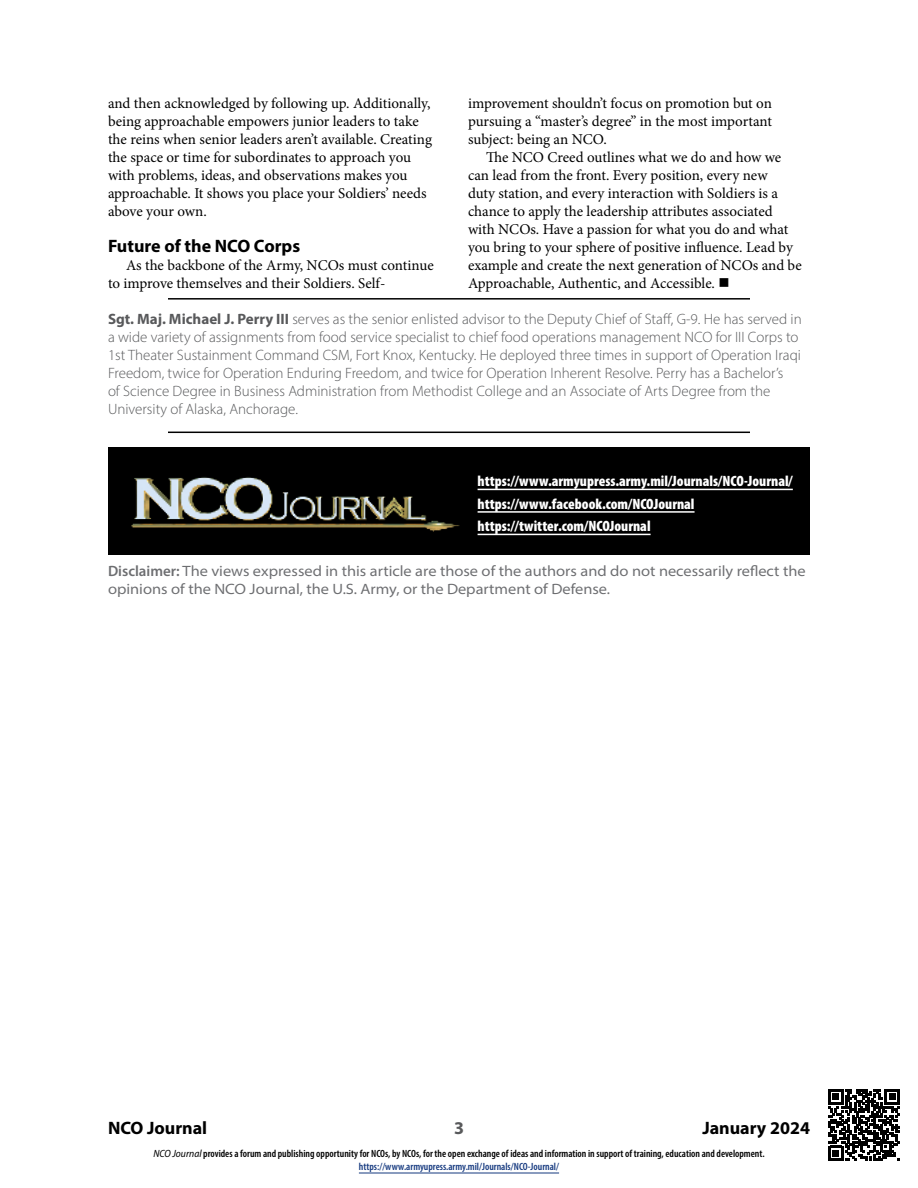
<style>
.page{position:relative;width:918px;height:1188px;background:#fff}
.page>*{position:absolute;margin:0;border:0;box-sizing:border-box;transform-origin:0 0}
.subhead{font:700 18px "Myriad Pro";color:#000}
.t1{font:700 18px "Myriad Pro";color:#58595b}
.body{font:15px/18px "Minion Pro";letter-spacing:-.005em;color:#000}
.biography{font:300 15px/18px "Myriad Pro";color:#58595b}
.disclaimer{font:semi-expanded 15px/18px "Myriad Pro";color:#6d6e71}
.t2{font:900 condensed 15px/22.5px "Myriad Pro";color:#fff}
.t3{font:600 condensed 10.5px/13.5px "Myriad Pro";color:#000;text-align:center}
.s1{font-weight:700}
.s2{font-weight:600;font-stretch:normal}
.s3{font-weight:400;font-style:italic;font-stretch:semi-condensed}
.s4{color:#15397f}
</style>
<div class="page">
<hr style="left:359px;top:1173px;width:200px;height:1px;background:#15397f">
<hr style="left:168px;top:298px;width:582px;height:2px;background:#000">
<hr style="left:168px;top:432px;width:582px;height:1px;background:#000">
<div style="left:108px;top:447px;width:702px;height:108px;background:#000"></div>
<hr style="left:478px;top:489px;width:315px;height:1px;background:#fff">
<hr style="left:478px;top:511px;width:217px;height:2px;background:#fff">
<hr style="left:478px;top:534px;width:173px;height:1px;background:#fff">
<img style="left:131px;top:477px;width:329px;height:55px">
<svg style="left:828px;top:1089px;width:72px;height:72px"></svg>
<p class="body" style="left:108px;top:94px;width:326px">and then acknowledged by following up. Additionally, being approachable empowers junior leaders to take the reins when senior leaders aren’t available. Creating the space or time for subordinates to approach you with problems, ideas, and observations makes you approachable. It shows you place your Soldiers’ needs above your own.</p>
<h3 class="subhead" style="left:108px;top:234px;width:194px">Future of the NCO Corps</h3>
<p class="body" style="left:108px;top:256px;width:327px;text-indent:18px">As the backbone of the Army, NCOs must continue to improve themselves and their Soldiers. Self-</p>
<p class="body" style="left:468px;top:94px;width:306px;text-align:justify">improvement shouldn’t focus on promotion but on pursuing a “master’s degree” in the most important subject: being an NCO.</p>
<p class="body" style="left:468px;top:148px;width:335px;text-indent:18px">The NCO Creed outlines what we do and how we can lead from the front. Every position, every new<br>duty station, and every interaction with Soldiers is a chance to apply the leadership attributes associated with NCOs. Have a passion for what you do and what you bring to your sphere of positive influence. Lead by example and create the next generation of NCOs and be Approachable, Authentic, and Accessible. ■</p>
<p class="biography" style="left:108px;top:310px;width:695px"><span class="s1">Sgt. Maj. Michael J. Perry III</span> serves as the senior enlisted advisor to the Deputy Chief of Staff, G-9. He has served in a wide variety of assignments from food service specialist to chief food operations management NCO for III Corps to 1st Theater Sustainment Command CSM, Fort Knox, Kentucky. He deployed three times in support of Operation Iraqi Freedom, twice for Operation Enduring Freedom, and twice for Operation Inherent Resolve. Perry has a Bachelor’s<br>of Science Degree in Business Administration from Methodist College and an Associate of Arts Degree from the University of Alaska, Anchorage.</p>
<p class="t2" style="left:478px;top:470px;width:317px">https://www.armyupress.army.mil/Journals/NCO-Journal/ https://www.facebook.com/NCOJournal https://twitter.com/NCOJournal</p>
<p class="disclaimer" style="left:108px;top:562px;width:699px"><span class="s2">Disclaimer:</span> The views expressed in this article are those of the authors and do not necessarily reflect the opinions of the NCO Journal, the U.S. Army, or the Department of Defense.</p>
<p class="subhead" style="left:108px;top:1116px;width:101px">NCO Journal</p>
<p class="t1" style="left:454px;top:1116px;width:11px">3</p>
<p class="subhead" style="left:702px;top:1116px;width:109px">January 2024</p>
<p class="t3" style="left:153px;top:1146px;width:613px"><span class="s3">NCO Journal</span> provides a forum and publishing opportunity for NCOs, by NCOs, for the open exchange of ideas and information in support of training, education and development. <span class="s4">https://www.armyupress.army.mil/Journals/NCO-Journal/</span></p>
</div>
